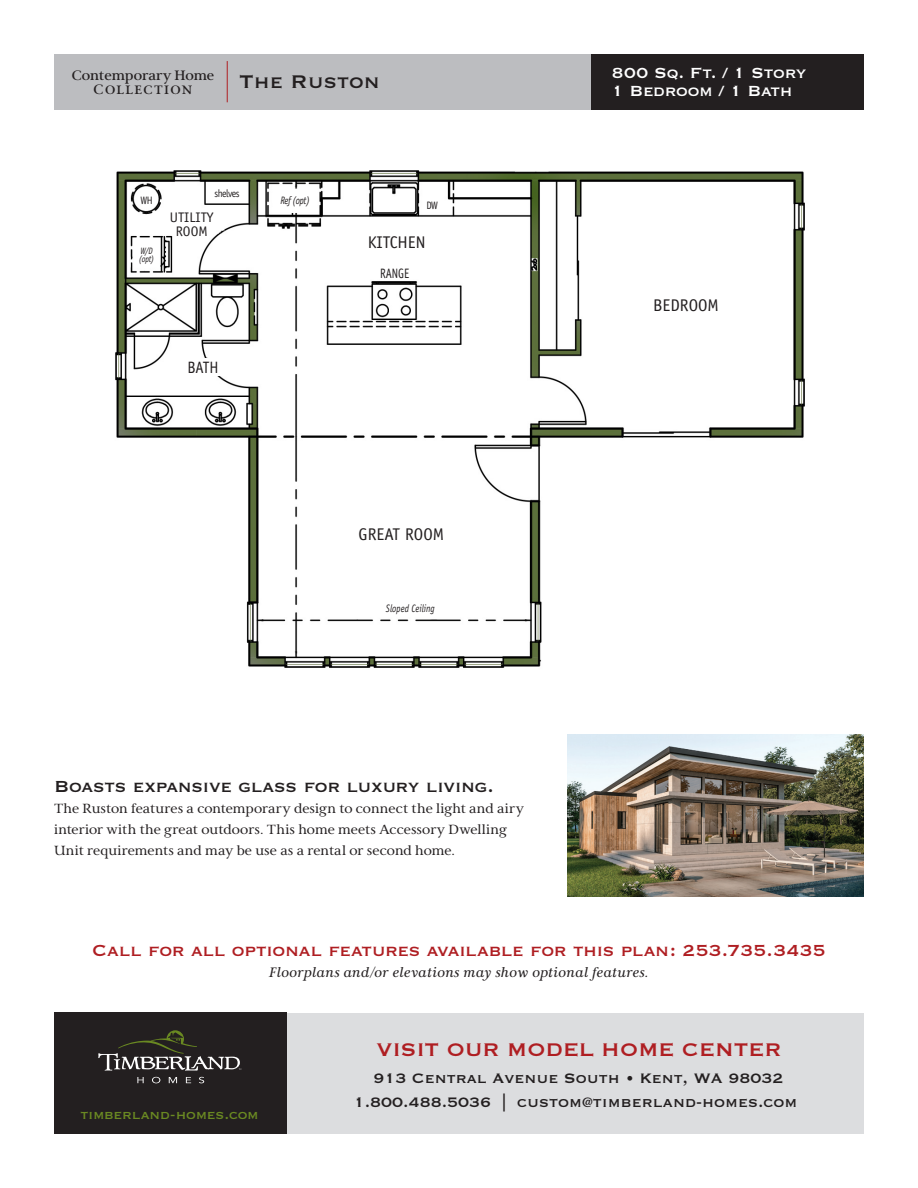
<style>
.page{position:relative;width:918px;height:1188px;background:#fff}
.page>*{position:absolute;margin:0;border:0;box-sizing:border-box;transform-origin:0 0}
.t1{font:24px "Copperplate Thirty One BC";color:#af1e22}
.t2{font:24px "Copperplate Thirty One BC";color:#231f20}
.t3{font:21px "Copperplate Thirty One BC";letter-spacing:-.015em;color:#af1e22}
.t4{font:21px "Copperplate Thirty One BC";letter-spacing:-.02em;color:#231f20}
.t5{font:19.2px "Copperplate Thirty One BC";letter-spacing:-.02em;color:#fff}
.t6{font:18px/24px "Copperplate Thirty One BC";color:#231f20;text-align:center}
.t7{font:16.95px "Officina Sans";color:#231f20}
.t8{font:16.5px "Officina Sans";color:#231f20;scale:.9 1}
.t9{font:16.05px "Copperplate Thirty One BC";letter-spacing:-.015em;color:#6a8922}
.t10{font:13.95px "Officina Sans";color:#231f20}
.t11{font:13.65px "Officina Sans";color:#231f20;scale:.81 1}
.t12{font:italic 13.5px "Carrig Pro";letter-spacing:.025em;color:#231f20}
.t13{font:500 13.5px "Carrig Pro";letter-spacing:-.005em;color:#231f20}
.t14{font:500 13.5px "Carrig Pro";letter-spacing:.09em;color:#231f20}
.t15{font:13.2px/21px "Carrig Pro";letter-spacing:-.005em;color:#231f20}
.t16{font:italic 10.8px "Officina Sans";color:#231f20;scale:.82 1}
.t17{font:10.8px "Officina Sans";letter-spacing:-.05em;color:#231f20;scale:.9 1}
.t18{font:italic 9.3px "Officina Sans";color:#231f20;scale:.85 1}
</style>
<div class="page">
<div style="left:54px;top:54px;width:540px;height:55px;background:#bcbdc0"></div>
<div style="left:54px;top:1013px;width:810px;height:121px;background:#dcdddf"></div>
<div style="left:54px;top:1012px;width:232px;height:122px;background:#231f20"></div>
<img style="left:115px;top:170px;width:690px;height:498px">
<img style="left:567px;top:734px;width:297px;height:162px">
<div style="left:592px;top:54px;width:272px;height:55px;background:#231f20"></div>
<svg style="left:137px;top:1077px;width:7px;height:6px"></svg>
<svg style="left:152px;top:1077px;width:8px;height:6px"></svg>
<svg style="left:169px;top:1077px;width:8px;height:6px"></svg>
<svg style="left:186px;top:1077px;width:5px;height:6px"></svg>
<svg style="left:199px;top:1077px;width:5px;height:6px"></svg>
<svg style="left:98px;top:1030px;width:143px;height:41px"></svg>
<div style="left:134px;top:247px;width:25px;height:15px;background:#fff"></div>
<div style="left:180px;top:358px;width:46px;height:17px;background:#fff"></div>
<hr style="left:227px;top:61px;width:1px;height:41px;background:#af1e22">
<p class="t13" style="left:72px;top:66px;width:144px">Contemporary Home</p>
<p class="t14" style="left:94px;top:79px;width:100px">Collection</p>
<p class="t2" style="left:239px;top:70px;width:142px">The Ruston</p>
<p class="t17" style="left:140px;top:194px;width:15px">WH</p>
<p class="t17" style="left:214px;top:187px;width:30px">shelves</p>
<p class="t16" style="left:281px;top:194px;width:37px">Ref (opt)</p>
<p class="t17" style="left:426px;top:199px;width:15px">DW</p>
<p class="t18" style="left:140px;top:245px;width:16px">W/D</p>
<p class="t18" style="left:139px;top:253px;width:20px">(opt)</p>
<p class="t10" style="left:170px;top:209px;width:45px">UTILITY</p>
<p class="t10" style="left:176px;top:223px;width:33px">ROOM</p>
<p class="t8" style="left:188px;top:358px;width:36px">BATH</p>
<p class="t7" style="left:368px;top:233px;width:59px">KITCHEN</p>
<p class="t11" style="left:380px;top:265px;width:38px">RANGE</p>
<p class="t7" style="left:359px;top:524px;width:87px">GREAT ROOM</p>
<p class="t16" style="left:386px;top:602px;width:61px">Sloped Ceiling</p>
<p class="t4" style="left:54px;top:776px;width:441px">Boasts expansive glass for luxury living.</p>
<p class="t15" style="left:54px;top:798px;width:472px">The Ruston features a contemporary design to connect the light and airy interior with the great outdoors. This home meets Accessory Dwelling<br>Unit requirements and may be use as a rental or second home.</p>
<p class="t5" style="left:612px;top:64px;width:196px">800 Sq. Ft. / 1 Story</p>
<p class="t5" style="left:612px;top:82px;width:182px">1 Bedroom / 1 Bath</p>
<p class="t7" style="left:653px;top:295px;width:67px">BEDROOM</p>
<p class="t3" style="left:92px;top:940px;width:735px">Call for all optional features available for this plan: 253.735.3435</p>
<p class="t12" style="left:269px;top:963px;width:381px">Floorplans and/or elevations may show optional features.</p>
<p class="t9" style="left:81px;top:1107px;width:180px">timberland-homes.com</p>
<p class="t1" style="left:377px;top:1038px;width:407px">VISIT OUR MODEL HOME CENTER</p>
<p class="t6" style="left:354px;top:1066px;width:445px">913 Central Avenue South • Kent, WA 98032<br>1.800.488.5036 | custom@timberland-homes.com</p>
</div>
